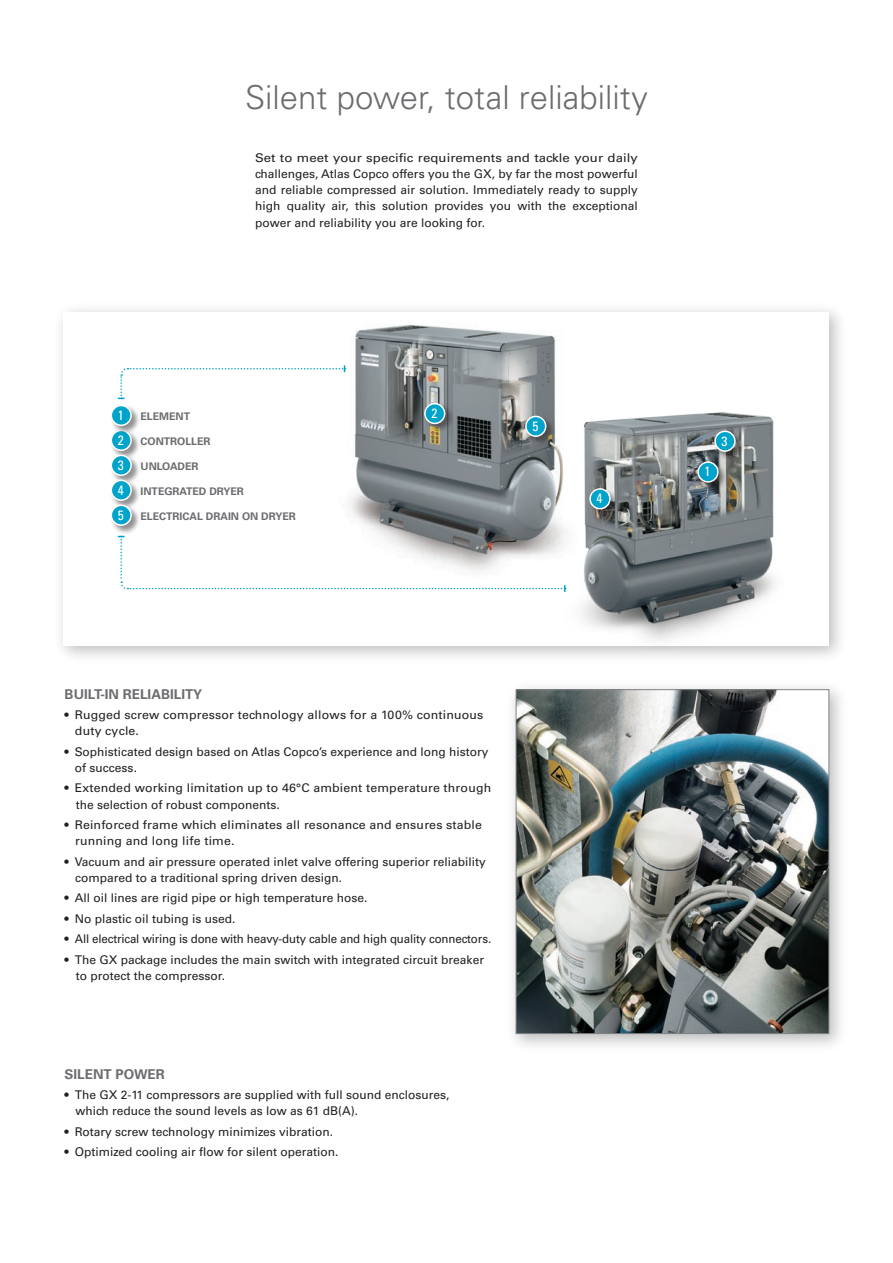
<style>
.page{position:relative;width:893px;height:1263px;background:#fff}
.page>*{position:absolute;margin:0;border:0;box-sizing:border-box;transform-origin:0 0}
.t1{font:300 33px "Univers LT Std";color:#6c6d70}
.t2{font:700 13.5px "Univers LT Std";color:#6c6d70}
.t3{font:condensed 13.5px/24.9px "Univers LT Std";color:#fff;text-align:justify}
.t4{font:12px/16.2px "Univers LT Std";color:#231f20}
.t5{font:12px/16.2px "Univers LT Std";color:#231f20;text-align:justify;scale:1.1 1}
.t6{font:700 10.5px "Univers LT Std";color:#6c6d70}
</style>
<div class="page">
<div style="left:54px;top:302px;width:795px;height:363px;background:#231f20;opacity:.3"></div>
<div style="left:64px;top:312px;width:765px;height:333px;background:#fff"></div>
<div style="left:506px;top:679px;width:343px;height:374px;background:#231f20;opacity:.3"></div>
<img style="left:518px;top:691px;width:309px;height:341px">
<div style="left:516px;top:689px;width:313px;height:345px;border:1px solid #808285"></div>
<svg style="left:118px;top:368px;width:181px;height:31px"></svg>
<div style="left:110px;top:429px;width:31px;height:32px;background:#231f20;opacity:.5"></div>
<div style="left:111px;top:430px;width:20px;height:20px;background:#00a4ca;border-radius:50%"></div>
<div style="left:111px;top:430px;width:21px;height:21px;border:2px solid #fff;border-radius:50%"></div>
<div style="left:110px;top:454px;width:31px;height:32px;background:#231f20;opacity:.5"></div>
<div style="left:111px;top:455px;width:20px;height:20px;background:#00a4ca;border-radius:50%"></div>
<div style="left:111px;top:455px;width:21px;height:21px;border:2px solid #fff;border-radius:50%"></div>
<div style="left:110px;top:479px;width:31px;height:31px;background:#231f20;opacity:.5"></div>
<div style="left:111px;top:480px;width:20px;height:20px;background:#00a4ca;border-radius:50%"></div>
<div style="left:111px;top:480px;width:21px;height:21px;border:2px solid #fff;border-radius:50%"></div>
<div style="left:110px;top:504px;width:31px;height:31px;background:#231f20;opacity:.5"></div>
<div style="left:111px;top:505px;width:20px;height:20px;background:#00a4ca;border-radius:50%"></div>
<div style="left:111px;top:505px;width:21px;height:21px;border:2px solid #fff;border-radius:50%"></div>
<div style="left:110px;top:404px;width:31px;height:32px;background:#231f20;opacity:.5"></div>
<div style="left:111px;top:405px;width:20px;height:20px;background:#00a4ca;border-radius:50%"></div>
<div style="left:111px;top:405px;width:21px;height:21px;border:2px solid #fff;border-radius:50%"></div>
<svg style="left:118px;top:536px;width:180px;height:54px"></svg>
<img style="left:299px;top:307px;width:320px;height:283px">
<img style="left:521px;top:387px;width:302px;height:296px">
<div style="left:423px;top:402px;width:32px;height:32px;background:#231f20;opacity:.5"></div>
<div style="left:425px;top:404px;width:20px;height:19px;background:#00a4ca;border-radius:50%"></div>
<div style="left:424px;top:403px;width:21px;height:21px;border:2px solid #fff;border-radius:50%"></div>
<div style="left:524px;top:415px;width:32px;height:32px;background:#231f20;opacity:.5"></div>
<div style="left:526px;top:416px;width:20px;height:20px;background:#00a4ca;border-radius:50%"></div>
<div style="left:525px;top:416px;width:21px;height:21px;border:2px solid #fff;border-radius:50%"></div>
<div style="left:696px;top:460px;width:32px;height:32px;background:#231f20;opacity:.5"></div>
<div style="left:698px;top:462px;width:20px;height:20px;background:#00a4ca;border-radius:50%"></div>
<div style="left:697px;top:461px;width:22px;height:22px;border:2px solid #fff;border-radius:50%"></div>
<div style="left:713px;top:430px;width:32px;height:31px;background:#231f20;opacity:.5"></div>
<div style="left:715px;top:431px;width:20px;height:20px;background:#00a4ca;border-radius:50%"></div>
<div style="left:714px;top:431px;width:22px;height:21px;border:2px solid #fff;border-radius:50%"></div>
<div style="left:588px;top:487px;width:32px;height:32px;background:#231f20;opacity:.5"></div>
<div style="left:590px;top:489px;width:20px;height:20px;background:#00a4ca;border-radius:50%"></div>
<div style="left:589px;top:488px;width:22px;height:21px;border:2px solid #fff;border-radius:50%"></div>
<h1 class="t1" style="left:245px;top:77px;width:404px">Silent power, total reliability</h1>
<p class="t5" style="left:255px;top:149px;width:349px">Set to meet your specific requirements and tackle your daily challenges, Atlas Copco offers you the GX, by far the most powerful and reliable compressed air solution. Immediately ready to supply high quality air, this solution provides you with the exceptional power and reliability you are looking for.</p>
<p class="t3" style="left:118px;top:402px;width:7px">1</p>
<p class="t3" style="left:431px;top:400px;width:7px">2</p>
<p class="t6" style="left:140px;top:410px;width:51px">ELEMENT</p>
<p class="t6" style="left:140px;top:435px;width:71px">CONTROLLER</p>
<p class="t6" style="left:140px;top:460px;width:9px">UNL</p>
<p class="t6" style="left:162px;top:460px;width:38px">OADER</p>
<p class="t6" style="left:140px;top:485px;width:105px">INTEG RATED DRYER</p>
<p class="t6" style="left:140px;top:510px;width:46px">ELECTRICAL</p>
<p class="t6" style="left:206px;top:510px;width:22px">DRAIN</p>
<p class="t6" style="left:242px;top:510px;width:55px">ON DRYER</p>
<p class="t3" style="left:118px;top:427px;width:7px">2<br>3<br>4<br>5</p>
<p class="t3" style="left:532px;top:413px;width:7px">5</p>
<p class="t3" style="left:597px;top:486px;width:7px">4</p>
<p class="t2" style="left:65px;top:686px;width:130px">BUILT-IN RELIABILITY</p>
<p class="t4" style="left:75px;top:707px;width:410px;text-indent:-10px">• Rugged screw compressor technology allows for a 100% continuous duty cycle.</p>
<p class="t4" style="left:75px;top:743px;width:415px;text-indent:-10px">• Sophisticated design based on Atlas Copco’s experience and long history of success.</p>
<p class="t4" style="left:76px;top:780px;width:417px;text-indent:-11px">• Extended working limitation up to 46°C ambient temperature through the selection of robust components.</p>
<p class="t4" style="left:75px;top:817px;width:408px;text-indent:-11px">• Reinforced frame which eliminates all resonance and ensures stable running and long life time.</p>
<p class="t4" style="left:75px;top:853px;width:412px;text-indent:-11px">• Vacuum and air pressure operated inlet valve offering superior reliability compared to a traditional spring driven design.</p>
<p class="t4" style="left:65px;top:890px;width:305px">• All oil lines are rigid pipe or high temperature hose.</p>
<p class="t4" style="left:65px;top:910px;width:172px">• No plastic oil tubing is used.</p>
<p class="t4" style="left:65px;top:931px;width:428px">• All electrical wiring is done with heavy-duty cable and high quality connectors.</p>
<p class="t4" style="left:76px;top:951px;width:410px;text-indent:-11px">• The GX package includes the main switch with integrated circuit breaker to protect the compressor.</p>
<p class="t2" style="left:64px;top:1066px;width:92px">SILENT POWER</p>
<p class="t4" style="left:75px;top:1087px;width:376px;text-indent:-11px">• The GX 2-11 compressors are supplied with full sound enclosures, which reduce the sound levels as low as 61 dB(A).</p>
<p class="t4" style="left:65px;top:1123px;width:270px">• Rotary screw technology minimizes vibration.</p>
<p class="t4" style="left:65px;top:1144px;width:276px">• Optimized cooling air flow for silent operation.</p>
<p class="t3" style="left:705px;top:459px;width:7px">1</p>
<p class="t3" style="left:722px;top:428px;width:7px">3</p>
</div>
